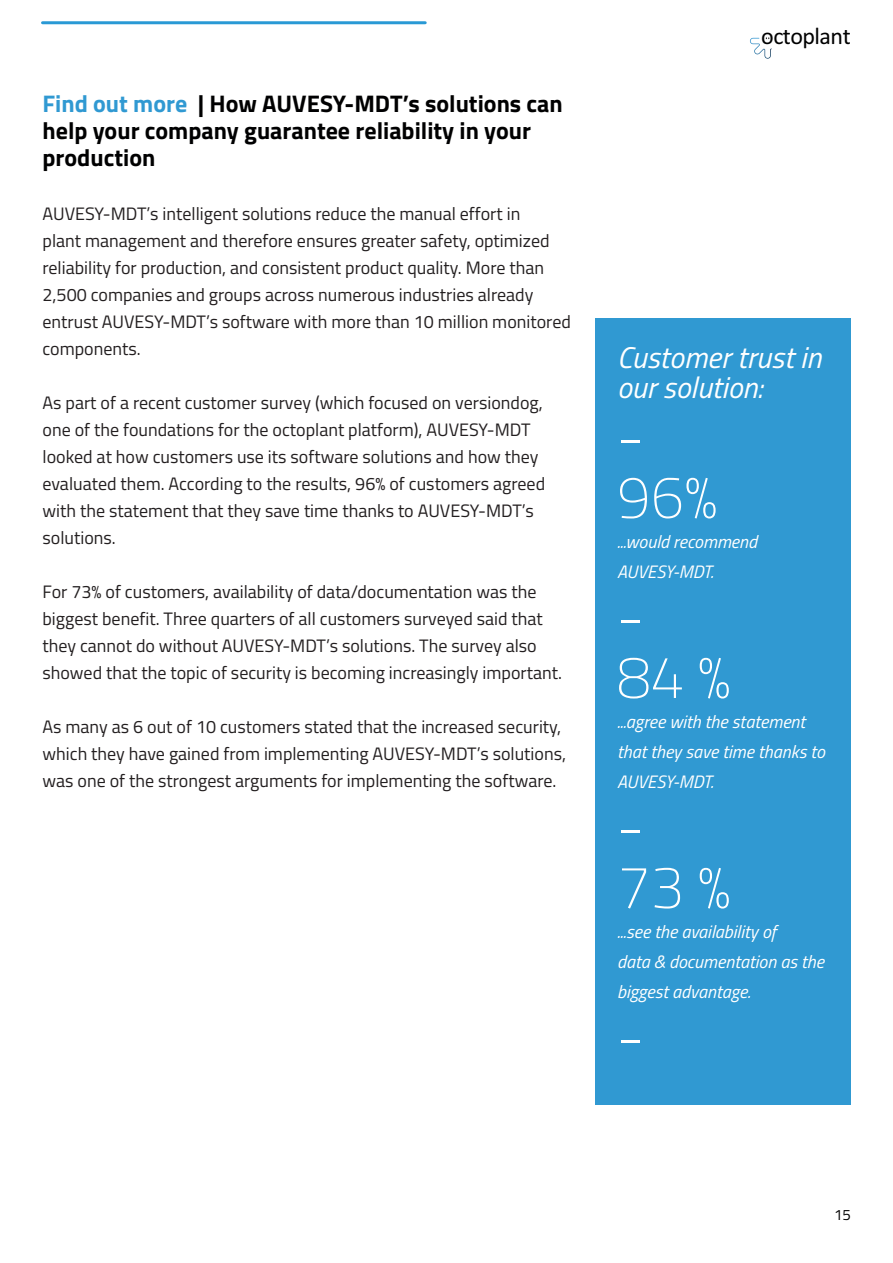
<style>
.page{position:relative;width:893px;height:1263px;background:#fff}
.page>*{position:absolute;margin:0;border:0;box-sizing:border-box;transform-origin:0 0}
.t1{font:200 60px/60px "Titillium Web";color:#fff}
.t2{font:italic 30px/30px "Titillium Web";color:#fff}
.t3{font:700 24px/27px "Titillium Web";color:#000001}
.t4{font:24px "Calibri";letter-spacing:-.025em;color:#000001}
.t5{font:18px/27px "Titillium Web";color:#231f20}
.t6{font:italic 18px/30px "Titillium Web";color:#fff}
.t7{font:15px "Titillium Web";color:#000001}
.s1{color:#3099d2}
</style>
<div class="page">
<hr style="left:43px;top:21px;width:382px;height:3px;background:#2999d5">
<div style="left:596px;top:319px;width:255px;height:786px;background:#3099d2"></div>
<svg style="left:750px;top:37px;width:22px;height:22px"></svg>
<h3 class="t3" style="left:43px;top:89px;width:522px"><span class="s1">Find out more</span> | How AUVESY-MDT’s solutions can help your company guarantee reliability in your production</h3>
<p class="t5" style="left:43px;top:200px;width:530px">AUVESY-MDT’s intelligent solutions reduce the manual effort in<br>plant management and therefore ensures greater safety, optimized reliability for production, and consistent product quality. More than 2,500 companies and groups across numerous industries already entrust AUVESY-MDT’s software with more than 10 million monitored components.</p>
<p class="t5" style="left:43px;top:389px;width:504px">As part of a recent customer survey (which focused on versiondog, one of the foundations for the octoplant platform), AUVESY-MDT looked at how customers use its software solutions and how they evaluated them. According to the results, 96% of customers agreed with the statement that they save time thanks to AUVESY-MDT’s solutions.</p>
<p class="t5" style="left:43px;top:578px;width:521px">For 73% of customers, availability of data/documentation was the biggest benefit. Three quarters of all customers surveyed said that they cannot do without AUVESY-MDT’s solutions. The survey also showed that the topic of security is becoming increasingly important.</p>
<p class="t5" style="left:43px;top:713px;width:525px">As many as 6 out of 10 customers stated that the increased security, which they have gained from implementing AUVESY-MDT’s solutions, was one of the strongest arguments for implementing the software.</p>
<h3 class="t4" style="left:761px;top:19px;width:91px">octoplant</h3>
<h2 class="t2" style="left:617px;top:341px;width:206px">Customer trust in our solution:</h2>
<h1 class="t1" style="left:617px;top:404px;width:102px">-<br>96%</h1>
<p class="t6" style="left:617px;top:526px;width:142px">...would recommend<br>AUVESY-MDT.</p>
<h1 class="t1" style="left:617px;top:584px;width:115px">-<br>84 %</h1>
<p class="t6" style="left:617px;top:706px;width:209px">...agree with the statement that they save time thanks to<br>AUVESY-MDT.</p>
<h1 class="t1" style="left:617px;top:794px;width:115px">-<br>73 %</h1>
<p class="t6" style="left:617px;top:916px;width:209px">...see the availability of<br>data &amp; documentation as the biggest advantage.</p>
<h1 class="t1" style="left:617px;top:1004px;width:29px">-</h1>
<p class="t7" style="left:834px;top:1204px;width:18px">15</p>
</div>
